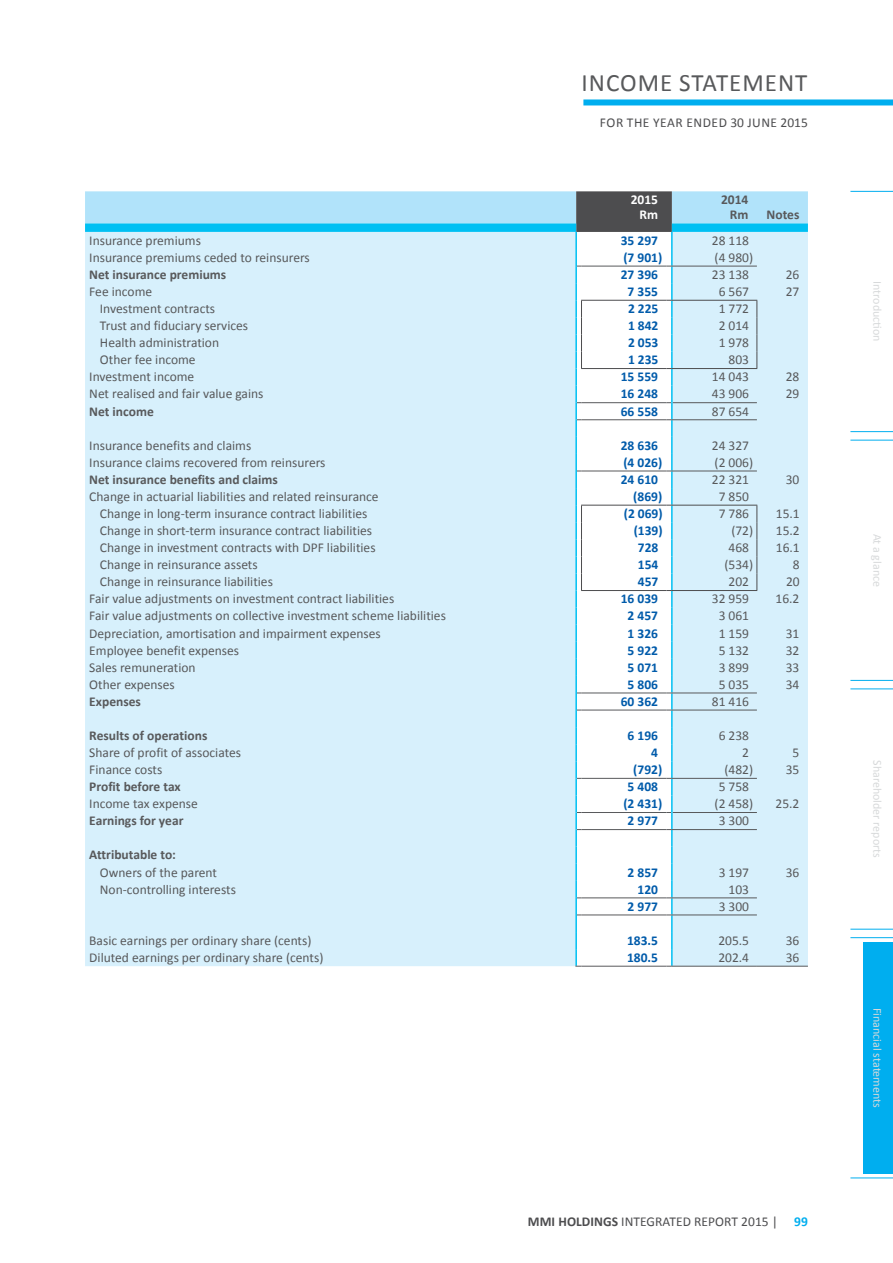
<style>
.page{position:relative;width:893px;height:1263px;background:#fff}
.page>*{position:absolute;margin:0;border:0;box-sizing:border-box;transform-origin:0 0}
.t1{font:25.05px "Calibri";letter-spacing:.04em;color:#58595b}
.t2{font:13.5px "Calibri";color:#58595b}
.t3{font:700 13.5px "Calibri";color:#005baa}
.t4{font:700 13.5px/15px "Calibri";color:#58595b;text-align:right}
.t5{font:13.5px "Calibri";letter-spacing:.005em;color:#4d4d4f}
.t6{font:13.5px "Calibri";letter-spacing:.04em;color:#4d4d4f}
.t7{font:700 13.5px/15px "Calibri";color:#fff;text-align:right}
.t8{font:12px "Calibri";color:#d7d9da}
.s1{font-weight:700}
.s2{font-weight:700;color:#00aeef}
</style>
<div class="page">
<div style="left:583px;top:99px;width:310px;height:6px;background:#00aeef"></div>
<svg style="left:85px;top:191px;width:723px;height:776px;background:#d5eef9"></svg>
<hr style="left:672px;top:266px;width:85px;height:1px;background:#58595b">
<div style="left:863px;top:942px;width:30px;height:232px;background:#00aeef"></div>
<hr style="left:850px;top:191px;width:43px;height:1px;background:#00aeef">
<hr style="left:850px;top:431px;width:43px;height:1px;background:#00aeef">
<hr style="left:850px;top:680px;width:43px;height:1px;background:#00aeef">
<hr style="left:850px;top:929px;width:43px;height:1px;background:#00aeef">
<hr style="left:850px;top:440px;width:43px;height:1px;background:#00aeef">
<hr style="left:850px;top:689px;width:43px;height:1px;background:#00aeef">
<hr style="left:850px;top:937px;width:43px;height:1px;background:#00aeef">
<hr style="left:850px;top:1178px;width:43px;height:1px;background:#00aeef">
<h1 class="t1" style="left:582px;top:67px;width:227px">INCOME STATEMENT</h1>
<p class="t6" style="left:600px;top:114px;width:209px">FOR THE YEAR ENDED 30 JUNE 2015</p>
<p class="t7" style="left:631px;top:192px;width:29px">2015<br>Rm</p>
<p class="t4" style="left:721px;top:192px;width:29px">2014<br>Rm</p>
<p class="t4" style="left:767px;top:207px;width:34px">Notes</p>
<p class="t2" style="left:89px;top:232px;width:113px">Insurance premiums</p>
<p class="t3" style="left:621px;top:232px;width:39px">35 297</p>
<p class="t2" style="left:712px;top:232px;width:39px">28 118</p>
<p class="t2" style="left:89px;top:249px;width:222px">Insurance premiums ceded to reinsurers</p>
<p class="t3" style="left:623px;top:249px;width:40px">(7 901)</p>
<p class="t2" style="left:715px;top:249px;width:40px">(4 980)</p>
<p class="t4" style="left:89px;top:267px;width:139px">Net insurance premiums</p>
<p class="t3" style="left:621px;top:266px;width:39px">27 396</p>
<p class="t2" style="left:712px;top:266px;width:39px">23 138</p>
<p class="t2" style="left:786px;top:266px;width:15px">26</p>
<p class="t2" style="left:89px;top:283px;width:64px">Fee income</p>
<p class="t3" style="left:628px;top:283px;width:32px">7 355</p>
<p class="t2" style="left:719px;top:283px;width:32px">6 567</p>
<p class="t2" style="left:786px;top:283px;width:15px">27</p>
<p class="t2" style="left:100px;top:300px;width:117px">Investment contracts</p>
<p class="t3" style="left:628px;top:300px;width:32px">2 225</p>
<p class="t2" style="left:719px;top:300px;width:32px">1 772</p>
<p class="t2" style="left:100px;top:317px;width:150px">Trust and fiduciary services</p>
<p class="t3" style="left:628px;top:317px;width:32px">1 842</p>
<p class="t2" style="left:719px;top:317px;width:32px">2 014</p>
<p class="t2" style="left:100px;top:334px;width:121px">Health administration</p>
<p class="t3" style="left:628px;top:334px;width:32px">2 053</p>
<p class="t2" style="left:719px;top:334px;width:32px">1 978</p>
<p class="t2" style="left:100px;top:351px;width:97px">Other fee income</p>
<p class="t3" style="left:628px;top:351px;width:32px">1 235</p>
<p class="t2" style="left:729px;top:351px;width:22px">803</p>
<p class="t2" style="left:89px;top:368px;width:107px">Investment income</p>
<p class="t3" style="left:621px;top:368px;width:39px">15 559</p>
<p class="t2" style="left:712px;top:368px;width:39px">14 043</p>
<p class="t2" style="left:786px;top:368px;width:15px">28</p>
<p class="t2" style="left:89px;top:385px;width:176px">Net realised and fair value gains</p>
<p class="t3" style="left:621px;top:385px;width:39px">16 248</p>
<p class="t2" style="left:712px;top:385px;width:39px">43 906</p>
<p class="t2" style="left:786px;top:385px;width:15px">29</p>
<p class="t4" style="left:89px;top:403px;width:66px">Net income</p>
<p class="t3" style="left:621px;top:402px;width:39px">66 558</p>
<p class="t2" style="left:712px;top:402px;width:39px">87 654</p>
<p class="t2" style="left:89px;top:437px;width:164px">Insurance benefits and claims</p>
<p class="t3" style="left:621px;top:437px;width:39px">28 636</p>
<p class="t2" style="left:712px;top:437px;width:39px">24 327</p>
<p class="t2" style="left:89px;top:454px;width:238px">Insurance claims recovered from reinsurers</p>
<p class="t3" style="left:623px;top:454px;width:40px">(4 026)</p>
<p class="t2" style="left:715px;top:454px;width:40px">(2 006)</p>
<p class="t4" style="left:89px;top:472px;width:190px">Net insurance benefits and claims</p>
<p class="t3" style="left:621px;top:471px;width:39px">24 610</p>
<p class="t2" style="left:712px;top:471px;width:39px">22 321</p>
<p class="t2" style="left:786px;top:471px;width:15px">30</p>
<p class="t2" style="left:89px;top:488px;width:291px">Change in actuarial liabilities and related reinsurance</p>
<p class="t3" style="left:633px;top:488px;width:30px">(869)</p>
<p class="t2" style="left:719px;top:488px;width:32px">7 850</p>
<p class="t2" style="left:100px;top:505px;width:269px">Change in long-term insurance contract liabilities</p>
<p class="t3" style="left:624px;top:505px;width:40px">(2 069)</p>
<p class="t2" style="left:719px;top:505px;width:32px">7 786</p>
<p class="t2" style="left:776px;top:505px;width:25px">15.1</p>
<p class="t2" style="left:100px;top:522px;width:274px">Change in short-term insurance contract liabilities</p>
<p class="t3" style="left:634px;top:522px;width:30px">(139)</p>
<p class="t2" style="left:731px;top:522px;width:23px">(72)</p>
<p class="t2" style="left:776px;top:522px;width:25px">15.2</p>
<p class="t2" style="left:100px;top:539px;width:277px">Change in investment contracts with DPF liabilities</p>
<p class="t3" style="left:638px;top:539px;width:22px">728</p>
<p class="t2" style="left:729px;top:539px;width:22px">468</p>
<p class="t2" style="left:776px;top:539px;width:25px">16.1</p>
<p class="t2" style="left:100px;top:556px;width:159px">Change in reinsurance assets</p>
<p class="t3" style="left:638px;top:556px;width:22px">154</p>
<p class="t2" style="left:724px;top:556px;width:30px">(534)</p>
<p class="t2" style="left:793px;top:556px;width:8px">8</p>
<p class="t2" style="left:100px;top:573px;width:175px">Change in reinsurance liabilities</p>
<p class="t3" style="left:638px;top:573px;width:22px">457</p>
<p class="t2" style="left:729px;top:573px;width:22px">202</p>
<p class="t2" style="left:786px;top:573px;width:15px">20</p>
<p class="t2" style="left:89px;top:590px;width:306px">Fair value adjustments on investment contract liabilities</p>
<p class="t3" style="left:621px;top:590px;width:39px">16 039</p>
<p class="t2" style="left:712px;top:590px;width:39px">32 959</p>
<p class="t2" style="left:775px;top:590px;width:25px">16.2</p>
<p class="t2" style="left:89px;top:607px;width:358px">Fair value adjustments on collective investment scheme liabilities</p>
<p class="t3" style="left:628px;top:607px;width:32px">2 457</p>
<p class="t2" style="left:719px;top:607px;width:32px">3 061</p>
<p class="t2" style="left:89px;top:624px;width:293px">Depreciation, amortisation and impairment expenses</p>
<p class="t3" style="left:628px;top:624px;width:32px">1 326</p>
<p class="t2" style="left:719px;top:624px;width:32px">1 159</p>
<p class="t2" style="left:786px;top:624px;width:15px">31</p>
<p class="t2" style="left:89px;top:641px;width:151px">Employee benefit expenses</p>
<p class="t3" style="left:628px;top:641px;width:32px">5 922</p>
<p class="t2" style="left:719px;top:641px;width:32px">5 132</p>
<p class="t2" style="left:786px;top:641px;width:15px">32</p>
<p class="t2" style="left:89px;top:659px;width:108px">Sales remuneration</p>
<p class="t3" style="left:628px;top:658px;width:32px">5 071</p>
<p class="t2" style="left:719px;top:659px;width:32px">3 899</p>
<p class="t2" style="left:786px;top:659px;width:15px">33</p>
<p class="t2" style="left:89px;top:676px;width:87px">Other expenses</p>
<p class="t3" style="left:628px;top:676px;width:32px">5 806</p>
<p class="t2" style="left:719px;top:676px;width:32px">5 035</p>
<p class="t2" style="left:786px;top:676px;width:15px">34</p>
<p class="t4" style="left:89px;top:694px;width:53px">Expenses</p>
<p class="t3" style="left:621px;top:693px;width:39px">60 362</p>
<p class="t2" style="left:712px;top:693px;width:39px">81 416</p>
<p class="t4" style="left:89px;top:728px;width:120px">Results of operations</p>
<p class="t3" style="left:628px;top:727px;width:32px">6 196</p>
<p class="t2" style="left:719px;top:727px;width:32px">6 238</p>
<p class="t2" style="left:89px;top:744px;width:153px">Share of profit of associates</p>
<p class="t3" style="left:651px;top:744px;width:8px">4</p>
<p class="t2" style="left:742px;top:744px;width:8px">2</p>
<p class="t2" style="left:793px;top:744px;width:8px">5</p>
<p class="t2" style="left:89px;top:761px;width:75px">Finance costs</p>
<p class="t3" style="left:633px;top:761px;width:30px">(792)</p>
<p class="t2" style="left:724px;top:761px;width:30px">(482)</p>
<p class="t2" style="left:786px;top:761px;width:15px">35</p>
<p class="t4" style="left:89px;top:779px;width:93px">Profit before tax</p>
<p class="t3" style="left:628px;top:778px;width:32px">5 408</p>
<p class="t2" style="left:719px;top:778px;width:32px">5 758</p>
<p class="t2" style="left:89px;top:795px;width:110px">Income tax expense</p>
<p class="t3" style="left:623px;top:795px;width:40px">(2 431)</p>
<p class="t2" style="left:715px;top:795px;width:40px">(2 458)</p>
<p class="t2" style="left:775px;top:795px;width:25px">25.2</p>
<p class="t4" style="left:89px;top:813px;width:96px">Earnings for year</p>
<p class="t3" style="left:628px;top:812px;width:32px">2 977</p>
<p class="t2" style="left:719px;top:812px;width:32px">3 300</p>
<p class="t4" style="left:89px;top:847px;width:88px">Attributable to:</p>
<p class="t2" style="left:100px;top:863px;width:119px">Owners of the parent</p>
<p class="t3" style="left:628px;top:863px;width:32px">2 857</p>
<p class="t2" style="left:719px;top:863px;width:32px">3 197</p>
<p class="t2" style="left:786px;top:863px;width:15px">36</p>
<p class="t2" style="left:100px;top:881px;width:138px">Non-controlling interests</p>
<p class="t3" style="left:637px;top:880px;width:22px">120</p>
<p class="t2" style="left:729px;top:881px;width:22px">103</p>
<p class="t3" style="left:628px;top:897px;width:32px">2 977</p>
<p class="t2" style="left:719px;top:898px;width:32px">3 300</p>
<p class="t2" style="left:89px;top:932px;width:224px">Basic earnings per ordinary share (cents)</p>
<p class="t3" style="left:627px;top:932px;width:32px">183.5</p>
<p class="t2" style="left:718px;top:932px;width:32px">205.5</p>
<p class="t2" style="left:786px;top:932px;width:15px">36</p>
<p class="t2" style="left:89px;top:949px;width:236px">Diluted earnings per ordinary share (cents)</p>
<p class="t3" style="left:627px;top:949px;width:32px">180.5</p>
<p class="t2" style="left:718px;top:949px;width:32px">202.4</p>
<p class="t2" style="left:786px;top:949px;width:15px">36</p>
<p class="t5" style="left:528px;top:1212px;width:281px"><span class="s1">MMI HOLDINGS</span> INTEGRATED REPORT 2015 | <span class="s2">99</span></p>
<p class="t8" style="left:885px;top:281px;width:62px;rotate:90deg">Introduction</p>
<p class="t8" style="left:885px;top:534px;width:55px;rotate:90deg">At a glance</p>
<p class="t8" style="left:885px;top:760px;width:99px;rotate:90deg">Shareholder reports</p>
<p class="t8" style="left:885px;top:1008px;width:102px;rotate:90deg">Financial statements</p>
</div>
